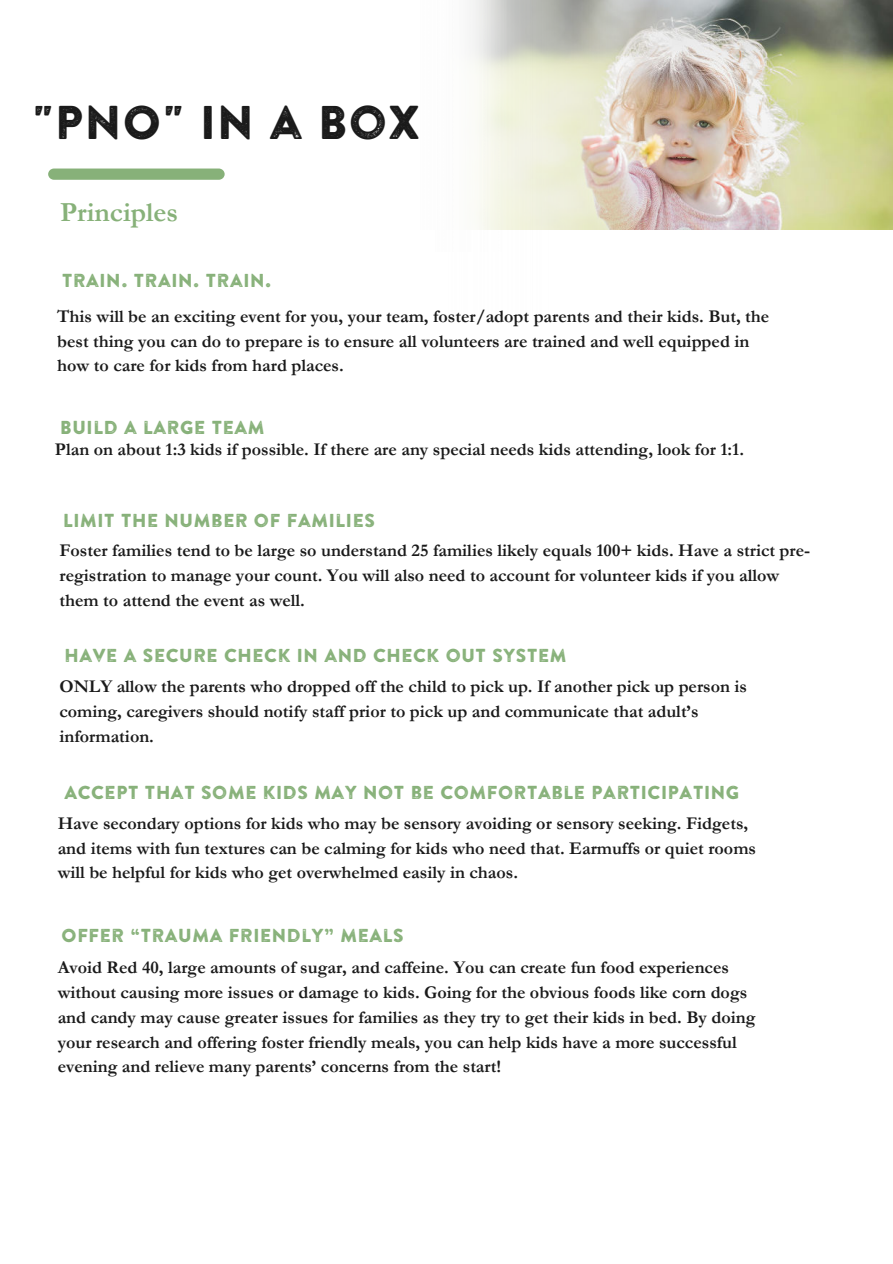
<style>
.page{position:relative;width:893px;height:1264px;background:#fff}
.page>*{position:absolute;margin:0;border:0;box-sizing:border-box;transform-origin:0 0}
.t1{font:47.25px "Brandon Printed One";color:#1a1a1a}
.t2{font:700 27.9px "Garamond";color:#87b179}
.t3{font:18.75px "Brandon Printed One";color:#87b179}
.t4{font:700 18px/24.8px "Garamond";color:#1a1a1a}
</style>
<div class="page">
<img style="left:708px;top:0;width:184px;height:229px">
<img style="left:507px;top:0;width:201px;height:230px">
<div style="left:48px;top:168px;width:177px;height:12px;background:#87b179;border-radius:6px"></div>
<h1 class="t1" style="left:31px;top:93px;width:390px">"PNO" IN A BOX</h1>
<h2 class="t2" style="left:60px;top:193px;width:120px">Principles</h2>
<p class="t3" style="left:62px;top:268px;width:211px">TRAIN. TRAIN. TRAIN.</p>
<p class="t4" style="left:57px;top:304px;width:713px">This will be an exciting event for you, your team, foster/adopt parents and their kids. But, the best thing you can do to prepare is to ensure all volunteers are trained and well equipped in how to care for kids from hard places.</p>
<p class="t3" style="left:60px;top:415px;width:206px">BUILD A LARGE TEAM</p>
<p class="t4" style="left:55px;top:437px;width:690px">Plan on about 1:3 kids if possible. If there are any special needs kids attending, look for 1:1.</p>
<p class="t3" style="left:63px;top:508px;width:314px">LIMIT THE NUMBER OF FAMILIES</p>
<p class="t4" style="left:59px;top:538px;width:752px">Foster families tend to be large so understand 25 families likely equals 100+ kids. Have a strict pre&shy;registration to manage your count. You will also need to account for volunteer kids if you allow them to attend the event as well.</p>
<p class="t3" style="left:64px;top:643px;width:504px">HAVE A SECURE CHECK IN AND CHECK OUT SYSTEM</p>
<p class="t4" style="left:59px;top:674px;width:689px">ONLY allow the parents who dropped off the child to pick up. If another pick up person is coming, caregivers should notify staff prior to pick up and communicate that adult’s information.</p>
<p class="t3" style="left:64px;top:780px;width:677px">ACCEPT THAT SOME KIDS MAY NOT BE COMFORTABLE PARTICIPATING</p>
<p class="t4" style="left:58px;top:810px;width:699px">Have secondary options for kids who may be sensory avoiding or sensory seeking. Fidgets, and items with fun textures can be calming for kids who need that. Earmuffs or quiet rooms will be helpful for kids who get overwhelmed easily in chaos.</p>
<p class="t3" style="left:61px;top:923px;width:344px">OFFER “TRAUMA FRIENDLY” MEALS</p>
<p class="t4" style="left:58px;top:955px;width:699px">Avoid Red 40, large amounts of sugar, and caffeine. You can create fun food experiences without causing more issues or damage to kids. Going for the obvious foods like corn dogs and candy may cause greater issues for families as they try to get their kids in bed. By doing your research and offering foster friendly meals, you can help kids have a more successful evening and relieve many parents’ concerns from the start!</p>
</div>
